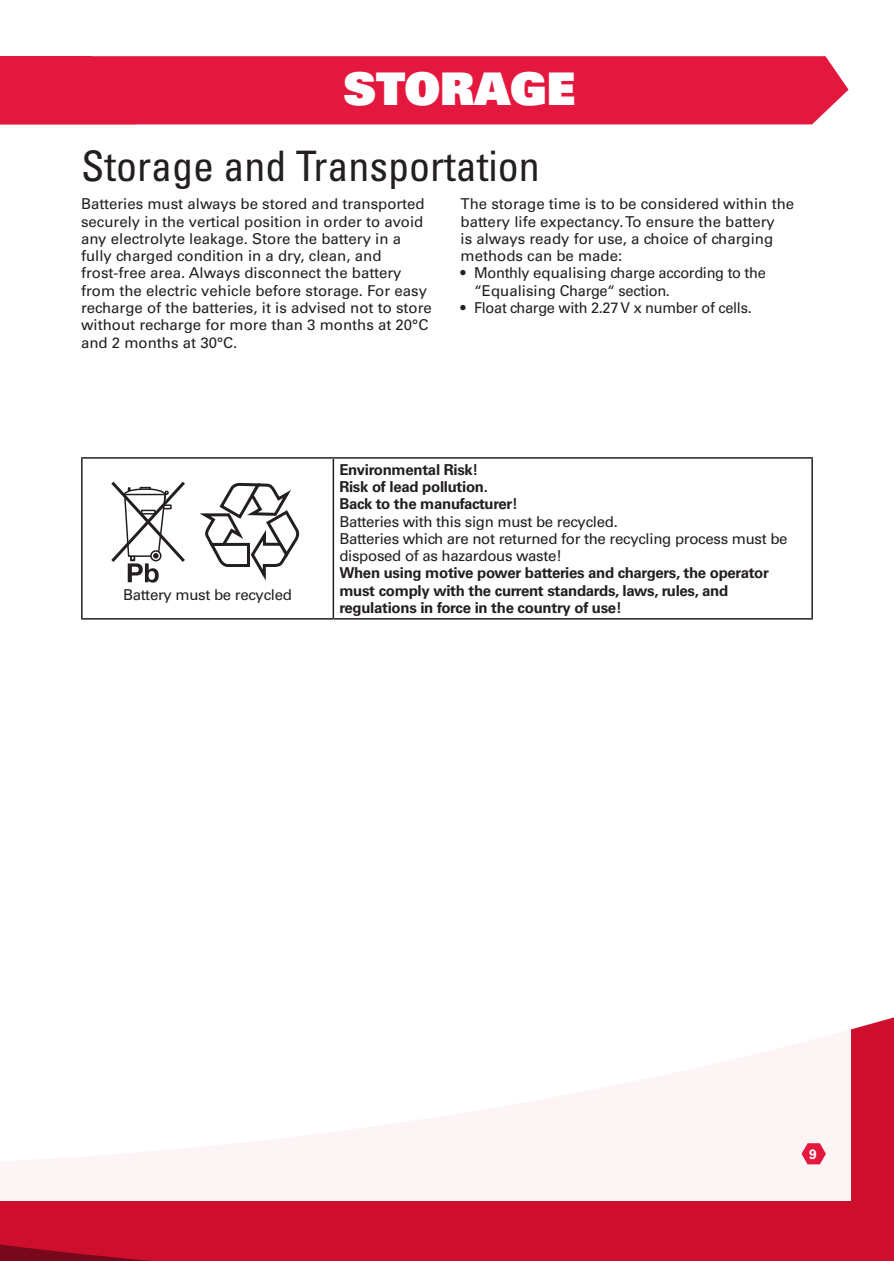
<style>
.page{position:relative;width:894px;height:1261px;background:#fff}
.page>*{position:absolute;margin:0;border:0;box-sizing:border-box;transform-origin:0 0}
.t1{font:45px "Univers LT Std X Black";color:#fff}
.Labels{font:condensed 42px "Univers LT Std";color:#231f20}
.Labels-2{font:15px/17.2px "Univers LT Std";color:#231f20}
.Labels-3{font:15px/17.2px "Univers LT Std";letter-spacing:-.02em;color:#231f20}
.Labels-4{font:700 15px/17.2px "Univers LT Std";letter-spacing:-.02em;color:#231f20}
.t2{font:700 13.5px "Univers LT Std";color:#fff}
</style>
<div class="page">
<div style="left:0;top:1017px;width:893px;height:243px;background:#ce0e2d"></div>
<div style="left:0;top:911px;width:850px;height:289px;background:#fff"></div>
<svg style="left:801px;top:1143px;width:24px;height:21px"></svg>
<div style="left:135px;top:56px;width:713px;height:68px;background:#e4183e"></div>
<div style="left:0;top:56px;width:135px;height:68px;background:#e4183e"></div>
<hr style="left:81px;top:457px;width:252px;height:1px;background:#231f20">
<hr style="left:81px;top:458px;width:1px;height:160px;background:#231f20">
<hr style="left:333px;top:457px;width:479px;height:1px;background:#231f20">
<hr style="left:332px;top:458px;width:2px;height:160px;background:#231f20">
<hr style="left:811px;top:458px;width:1px;height:160px;background:#231f20">
<hr style="left:81px;top:618px;width:252px;height:1px;background:#231f20">
<hr style="left:333px;top:618px;width:479px;height:1px;background:#231f20">
<svg style="left:111px;top:481px;width:74px;height:101px"></svg>
<svg style="left:199px;top:482px;width:101px;height:99px"></svg>
<p class="t1" style="left:343px;top:59px;width:233px">STORAGE</p>
<p class="Labels" style="left:81px;top:140px;width:460px">Storage and Transportation</p>
<p class="Labels-2" style="left:81px;top:196px;width:352px">Batteries must always be stored and transported securely in the vertical position in order to avoid any electrolyte leakage. Store the battery in a fully charged condition in a dry, clean, and frost-free area. Always disconnect the battery from the electric vehicle before storage. For easy recharge of the batteries, it is advised not to store without recharge for more than 3 months at 20°C and 2 months at 30°C.</p>
<p class="Labels-2" style="left:460px;top:196px;width:335px">The storage time is to be considered within the battery life expectancy. To ensure the battery<br>is always ready for use, a choice of charging methods can be made:</p>
<p class="Labels-3" style="left:474px;top:265px;width:293px;text-indent:-14px">• Monthly equalising charge according to the “Equalising Charge“ section.</p>
<p class="Labels-3" style="left:460px;top:299px;width:292px">• Float charge with 2.27 V x number of cells.</p>
<p class="Labels-3" style="left:123px;top:586px;width:170px">Battery must be recycled</p>
<p class="Labels-4" style="left:339px;top:461px;width:140px">Environmental Risk!</p>
<p class="Labels-4" style="left:339px;top:478px;width:150px">Risk of lead pollution.</p>
<p class="Labels-4" style="left:339px;top:495px;width:180px">Back to the manufacturer!</p>
<p class="Labels-3" style="left:339px;top:512px;width:280px">Batteries with this sign must be recycled.</p>
<p class="Labels-3" style="left:339px;top:530px;width:449px">Batteries which are not returned for the recycling process must be disposed of as hazardous waste!</p>
<p class="Labels-4" style="left:339px;top:564px;width:431px">When using motive power batteries and chargers, the operator must comply with the current standards, laws, rules, and regulations in force in the country of use!</p>
<p class="t2" style="left:808px;top:1145px;width:9px">9</p>
</div>
